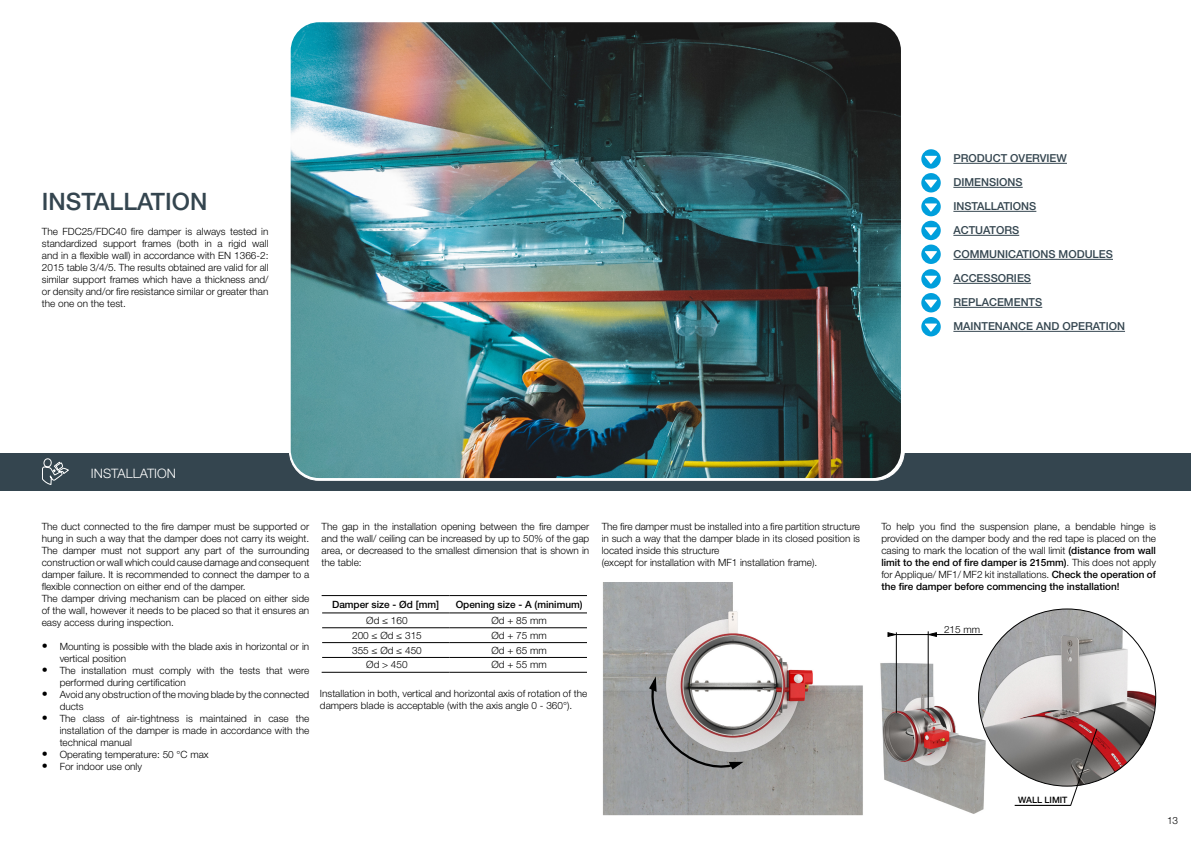
<style>
.page{position:relative;width:1191px;height:842px;background:#fff}
.page>*{position:absolute;margin:0;border:0;box-sizing:border-box;transform-origin:0 0}
.t1{font:500 24px "Helvetica Neue LT Pro";color:#34454f}
.t2{font:300 13px "Helvetica Neue LT Pro";color:#fff}
.t3{font:500 11px/24px "Helvetica Neue LT Pro";color:#34454f}
.t4{font:300 10px/12px "Helvetica Neue LT Pro";color:#000}
.t5{font:500 10px "Helvetica Neue LT Pro";color:#000}
.t6{font:500 8.8px "Helvetica Neue LT Pro";color:#000}
.s1{font-size:12px}
.s2{font-weight:500}
</style>
<div class="page">
<div style="left:0;top:453px;width:1191px;height:37px;background:#34454f"></div>
<hr style="left:953px;top:163px;width:114px;height:1px;background:#34454f">
<hr style="left:953px;top:187px;width:69px;height:1px;background:#34454f">
<hr style="left:953px;top:211px;width:83px;height:1px;background:#34454f">
<hr style="left:953px;top:235px;width:66px;height:1px;background:#34454f">
<hr style="left:953px;top:259px;width:160px;height:1px;background:#34454f">
<hr style="left:953px;top:283px;width:78px;height:1px;background:#34454f">
<hr style="left:953px;top:307px;width:89px;height:1px;background:#34454f">
<hr style="left:953px;top:331px;width:172px;height:1px;background:#34454f">
<img style="left:291px;top:22px;width:610px;height:456px">
<svg style="left:921px;top:149px;width:19px;height:187px"></svg>
<hr style="left:322px;top:595px;width:127px;height:1px;background:#000">
<hr style="left:449px;top:595px;width:140px;height:1px;background:#000">
<hr style="left:322px;top:613px;width:127px;height:1px;background:#000">
<hr style="left:449px;top:613px;width:140px;height:1px;background:#000">
<hr style="left:322px;top:627px;width:127px;height:1px;background:#000">
<hr style="left:449px;top:627px;width:140px;height:1px;background:#000">
<hr style="left:322px;top:642px;width:127px;height:1px;background:#000">
<hr style="left:449px;top:642px;width:140px;height:1px;background:#000">
<hr style="left:322px;top:657px;width:127px;height:1px;background:#000">
<hr style="left:449px;top:657px;width:140px;height:1px;background:#000">
<hr style="left:322px;top:672px;width:127px;height:1px;background:#000">
<hr style="left:449px;top:672px;width:140px;height:1px;background:#000">
<img style="left:587px;top:582px;width:276px;height:234px">
<img style="left:880px;top:654px;width:183px;height:160px">
<img style="left:978px;top:609px;width:177px;height:177px;border-radius:89px">
<svg style="left:645px;top:672px;width:102px;height:99px"></svg>
<hr style="left:1014px;top:805px;width:56px;height:1px;background:#000">
<svg style="left:1069px;top:727px;width:29px;height:79px"></svg>
<hr style="left:928px;top:632px;width:1px;height:79px;background:#000">
<hr style="left:896px;top:633px;width:1px;height:79px;background:#000">
<hr style="left:896px;top:634px;width:86px;height:1px;background:#000">
<svg style="left:887px;top:632px;width:9px;height:5px"></svg>
<svg style="left:928px;top:632px;width:8px;height:5px"></svg>
<svg style="left:42px;top:458px;width:27px;height:27px"></svg>
<h1 class="t1" style="left:42px;top:187px;width:167px">INSTALLATION</h1>
<p class="t4" style="left:42px;top:225px;width:228px;text-align:justify">The FDC25/FDC40 fire damper is always tested in standardized support frames (both in a rigid wall and in a flexible wall) in accordance with EN 1366-2:<br>2015 table 3/4/5. The results obtained are valid for all similar support frames which have a thickness and/ or density and/or fire resistance similar or greater than the one on the test.</p>
<p class="t3" style="left:953px;top:146px;width:173px">PRODUCT OVERVIEW<br>DIMENSIONS<br>INSTALLATIONS<br>ACTUATORS<br>COMMUNICATIONS MODULES<br>ACCESSORIES<br>REPLACEMENTS<br>MAINTENANCE AND OPERATION</p>
<h2 class="t2" style="left:91px;top:465px;width:86px">INSTALLATION</h2>
<p class="t4" style="left:42px;top:520px;width:269px">The duct connected to the fire damper must be supported or hung in such a way that the damper does not carry its weight.<br>The damper must not support any part of the surrounding construction or wall which could cause damage and consequent damper failure. It is recommended to connect the damper to a flexible connection on either end of the damper.<br>The damper driving mechanism can be placed on either side of the wall, however it needs to be placed so that it ensures an easy access during inspection.</p>
<p class="t4" style="left:60px;top:640px;width:251px;text-indent:-18px"><span class="s1">•</span> Mounting is possible with the blade axis in horizontal or in vertical position</p>
<p class="t4" style="left:60px;top:664px;width:251px;text-indent:-18px"><span class="s1">•</span> The installation must comply with the tests that were performed during certification</p>
<p class="t4" style="left:60px;top:688px;width:251px;text-indent:-18px"><span class="s1">•</span> Avoid any obstruction of the moving blade by the connected ducts</p>
<p class="t4" style="left:60px;top:712px;width:251px;text-align:justify;text-indent:-18px"><span class="s1">•</span> The class of air-tightness is maintained in case the installation of the damper is made in accordance with the technical manual</p>
<p class="t4" style="left:42px;top:748px;width:169px"><span class="s1">•</span> Operating temperature: 50 °C max</p>
<p class="t4" style="left:42px;top:760px;width:102px"><span class="s1">•</span> For indoor use only</p>
<p class="t4" style="left:322px;top:520px;width:269px;text-align:justify">The gap in the installation opening between the fire damper and the wall/ ceiling can be increased by up to 50% of the gap area, or decreased to the smallest dimension that is shown in the table:</p>
<p class="t5" style="left:332px;top:598px;width:108px">Damper size - Ød [mm]</p>
<p class="t5" style="left:456px;top:598px;width:128px">Opening size - A (minimum)</p>
<p class="t4" style="left:366px;top:614px;width:43px">Ød ≤ 160</p>
<p class="t4" style="left:491px;top:614px;width:57px">Ød + 85 mm</p>
<p class="t4" style="left:352px;top:629px;width:71px">200 ≤ Ød ≤ 315</p>
<p class="t4" style="left:491px;top:629px;width:57px">Ød + 75 mm</p>
<p class="t4" style="left:352px;top:644px;width:71px">355 ≤ Ød ≤ 450</p>
<p class="t4" style="left:491px;top:644px;width:57px">Ød + 65 mm</p>
<p class="t4" style="left:366px;top:659px;width:43px">Ød &gt; 450</p>
<p class="t4" style="left:491px;top:659px;width:57px">Ød + 55 mm</p>
<p class="t4" style="left:320px;top:688px;width:269px">Installation in both, vertical and horizontal axis of rotation of the dampers blade is acceptable (with the axis angle 0 - 360°).</p>
<p class="t4" style="left:601px;top:520px;width:260px">The fire damper must be installed into a fire partition structure in such a way that the damper blade in its closed position is located inside this structure<br>(except for installation with MF1 installation frame).</p>
<p class="t4" style="left:881px;top:520px;width:276px;text-align:justify">To help you find the suspension plane, a bendable hinge is provided on the damper body and the red tape is placed on the casing to mark the location of the wall limit <span class="s2">(distance from wall limit to the end of fire damper is 215mm)</span>. This does not apply for Applique/ MF1/ MF2 kit installations. <span class="s2">Check the operation of the fire damper before commencing the installation!</span></p>
<p class="t4" style="left:944px;top:624px;width:38px">215 mm</p>
<p class="t6" style="left:1018px;top:794px;width:51px">WALL LIMIT</p>
<p class="t4" style="left:1167px;top:814px;width:13px">13</p>
</div>
